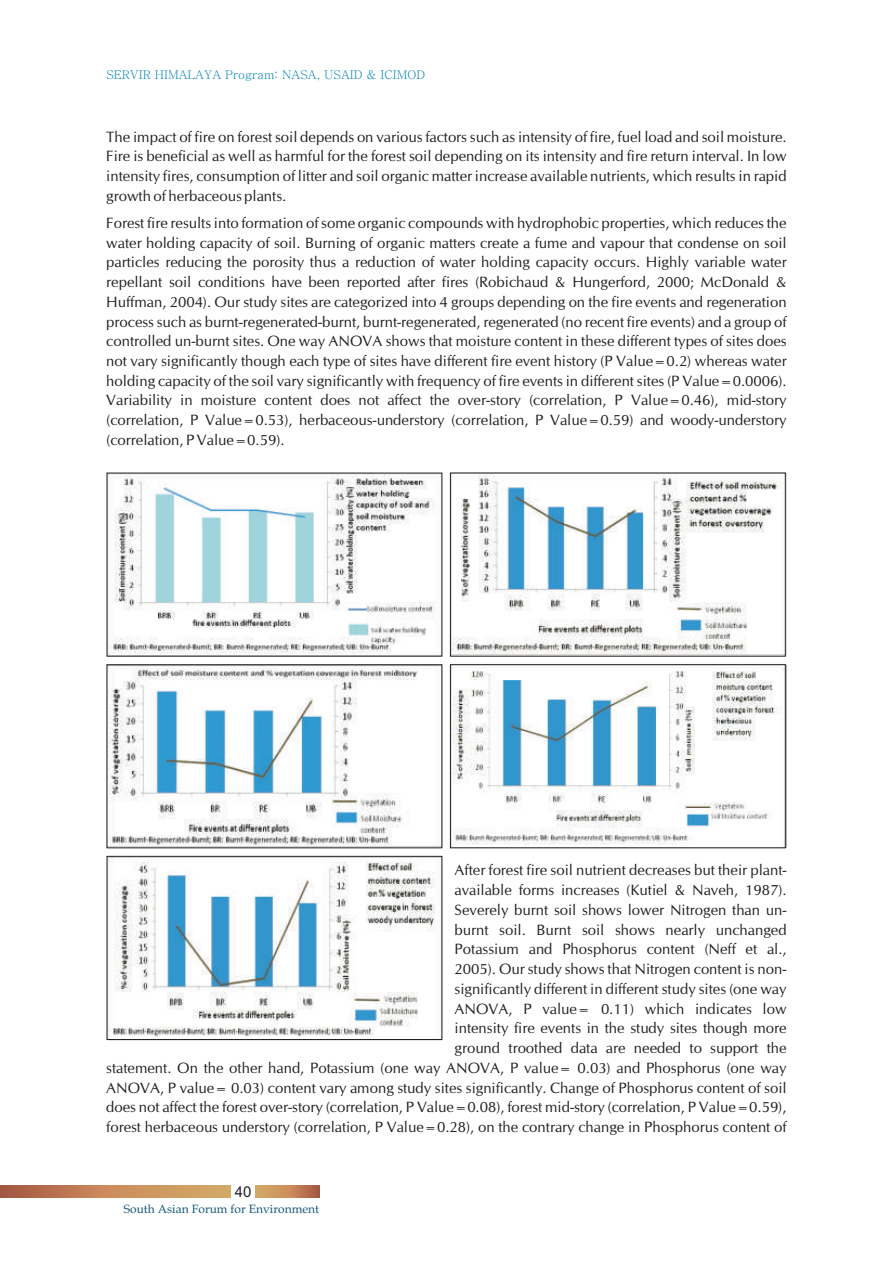
<style>
.page{position:relative;width:893px;height:1263px;background:#fff}
.page>*{position:absolute;margin:0;border:0;box-sizing:border-box;transform-origin:0 0}
.t1{font:15px/19.8px "CG Omega";color:#231f20;text-align:justify}
.t2{font:15px "Arial";color:#231f20}
.t3{font:12px "Batang";color:#0582b7}
.t4{font:12px "Book Antiqua";color:#17587b}
</style>
<div class="page">
<img style="left:106px;top:472px;width:680px;height:568px">
<div style="left:450px;top:473px;width:336px;height:183px;border:1px solid #231f20"></div>
<div style="left:107px;top:664px;width:335px;height:184px;border:1px solid #231f20"></div>
<div style="left:450px;top:664px;width:336px;height:184px;border:1px solid #231f20"></div>
<svg style="left:0;top:1185px;width:231px;height:13px;background:#c38759"></svg>
<svg style="left:255px;top:1185px;width:64px;height:13px"></svg>
<div style="left:107px;top:856px;width:335px;height:184px;border:1px solid #231f20"></div>
<p class="t3" style="left:106px;top:69px;width:320px">SERVIR HIMALAYA Program: NASA, USAID &amp; ICIMOD</p>
<p class="t1" style="left:106px;top:128px;width:682px">The impact of fire on forest soil depends on various factors such as intensity of fire, fuel load and soil moisture.<br>Fire is beneficial as well as harmful for the forest soil depending on its intensity and fire return interval. In low intensity fires, consumption of litter and soil organic matter increase available nutrients, which results in rapid growth of herbaceous plants.</p>
<p class="t1" style="left:106px;top:214px;width:682px">Forest fire results into formation of some organic compounds with hydrophobic properties, which reduces the water holding capacity of soil. Burning of organic matters create a fume and vapour that condense on soil particles reducing the porosity thus a reduction of water holding capacity occurs. Highly variable water repellant soil conditions have been reported after fires (Robichaud &amp; Hungerford, 2000; McDonald &amp; Huffman, 2004). Our study sites are categorized into 4 groups depending on the fire events and regeneration process such as burnt-regenerated-burnt, burnt-regenerated, regenerated (no recent fire events) and a group of controlled un-burnt sites. One way ANOVA shows that moisture content in these different types of sites does not vary significantly though each type of sites have different fire event history (P Value=0.2) whereas water holding capacity of the soil vary significantly with frequency of fire events in different sites (P Value=0.0006).<br>Variability in moisture content does not affect the over-story (correlation, P Value=0.46), mid-story (correlation, P Value=0.53), herbaceous-understory (correlation, P Value=0.59) and woody-understory (correlation, P Value=0.59).</p>
<p class="t1" style="left:106px;top:861px;width:682px;text-align:right">After forest fire soil nutrient decreases but their plant-<br>available forms increases (Kutiel &amp; Naveh, 1987).<br>Severely burnt soil shows lower Nitrogen than un-<br>burnt soil. Burnt soil shows nearly unchanged<br>Potassium and Phosphorus content (Neff et al.,<br>2005). Our study shows that Nitrogen content is non-<br>significantly different in different study sites (one way<br>ANOVA, P value= 0.11) which indicates low<br>intensity fire events in the study sites though more<br>ground troothed data are needed to support the<br>statement. On the other hand, Potassium (one way ANOVA, P value= 0.03) and Phosphorus (one way ANOVA, P value= 0.03) content vary among study sites significantly. Change of Phosphorus content of soil does not affect the forest over-story (correlation, P Value=0.08), forest mid-story (correlation, P Value=0.59), forest herbaceous understory (correlation, P Value=0.28), on the contrary change in Phosphorus content of</p>
<p class="t2" style="left:235px;top:1186px;width:18px">40</p>
<p class="t4" style="left:124px;top:1204px;width:197px">South Asian Forum for Environment</p>
</div>
